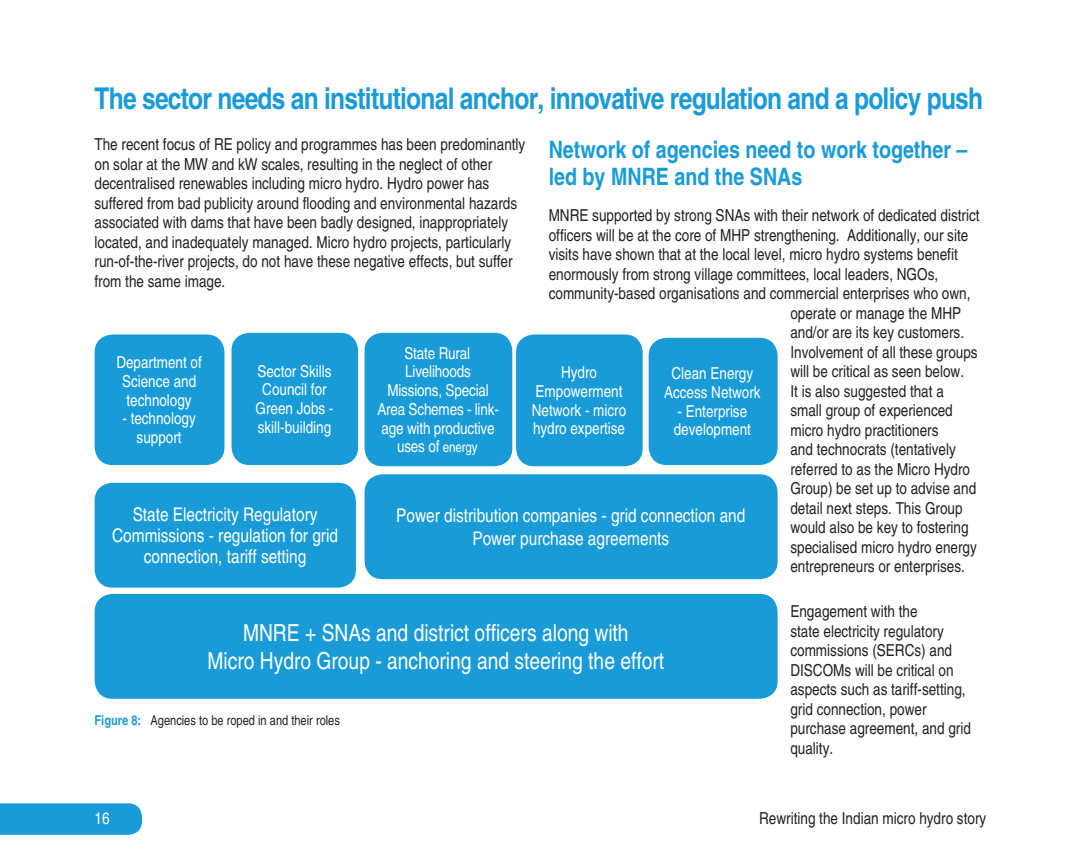
<style>
.page{position:relative;width:1080px;height:864px;background:#fff}
.page>*{position:absolute;margin:0;border:0;box-sizing:border-box;transform-origin:0 0}
.t1{font:700 30px "Helvetica Narrow OTF";letter-spacing:-.025em;color:#199bd8}
.t2{font:700 24px/27px "Helvetica Narrow OTF";color:#199bd8}
.t3{font:23.4px/28.2px "Helvetica Narrow OTF";color:#fff;text-align:center}
.t4{font:18.75px/21.1px "Helvetica Narrow OTF";color:#fff;text-align:center}
.t5{font:16.5px/19.5px "Helvetica Narrow OTF";color:#231f20}
.t6{font:16.5px/18.8px "Helvetica Narrow OTF";color:#fff;text-align:center}
.t7{font:13.5px "Helvetica Narrow OTF";color:#231f20}
.s1{font-size:14.1px}
.s2{font-weight:700;color:#199bd8}
</style>
<div class="page">
<svg style="left:0;top:803px;width:142px;height:32px;background:#209ed9"></svg>
<div style="left:95px;top:334px;width:130px;height:131px;background:#199bd8;border-radius:18px"></div>
<div style="left:95px;top:483px;width:261px;height:105px;background:#199bd8;border-radius:18px"></div>
<div style="left:365px;top:474px;width:413px;height:105px;background:#199bd8;border-radius:18px"></div>
<div style="left:95px;top:594px;width:683px;height:105px;background:#199bd8;border-radius:18px"></div>
<div style="left:232px;top:333px;width:126px;height:132px;background:#199bd8;border-radius:18px"></div>
<div style="left:365px;top:333px;width:147px;height:133px;background:#199bd8;border-radius:18px"></div>
<div style="left:516px;top:334px;width:127px;height:132px;background:#199bd8;border-radius:18px"></div>
<div style="left:649px;top:338px;width:129px;height:127px;background:#199bd8;border-radius:18px"></div>
<h1 class="t1" style="left:94px;top:80px;width:890px">The sector needs an institutional anchor, innovative regulation and a policy push</h1>
<p class="t5" style="left:94px;top:134px;width:432px">The recent focus of RE policy and programmes has been predominantly on solar at the MW and kW scales, resulting in the neglect of other decentralised renewables including micro hydro. Hydro power has suffered from bad publicity around flooding and environmental hazards associated with dams that have been badly designed, inappropriately located, and inadequately managed. Micro hydro projects, particularly run-of-the-river projects, do not have these negative effects, but suffer from the same image.</p>
<h2 class="t2" style="left:549px;top:135px;width:420px">Network of agencies need to work together – led by MNRE and the SNAs</h2>
<p class="t5" style="left:549px;top:205px;width:432px">MNRE supported by strong SNAs with their network of dedicated district</p>
<p class="t5" style="left:549px;top:225px;width:421px">officers will be at the core of MHP strengthening. Additionally, our site</p>
<p class="t5" style="left:549px;top:244px;width:411px">visits have shown that at the local level, micro hydro systems benefit</p>
<p class="t5" style="left:549px;top:264px;width:391px">enormously from strong village committees, local leaders, NGOs,</p>
<p class="t5" style="left:549px;top:283px;width:423px">community-based organisations and commercial enterprises who own,</p>
<p class="t5" style="left:790px;top:303px;width:172px">operate or manage the MHP</p>
<p class="t5" style="left:790px;top:322px;width:175px">and/or are its key customers.</p>
<p class="t5" style="left:790px;top:342px;width:189px">Involvement of all these groups</p>
<p class="t5" style="left:790px;top:361px;width:175px">will be critical as seen below.</p>
<p class="t5" style="left:790px;top:381px;width:155px">It is also suggested that a</p>
<p class="t5" style="left:790px;top:400px;width:164px">small group of experienced</p>
<p class="t5" style="left:790px;top:420px;width:150px">micro hydro practitioners</p>
<p class="t5" style="left:790px;top:439px;width:167px">and technocrats (tentatively</p>
<p class="t5" style="left:790px;top:459px;width:181px">referred to as the Micro Hydro</p>
<p class="t5" style="left:790px;top:478px;width:187px">Group) be set up to advise and</p>
<p class="t5" style="left:790px;top:498px;width:174px">detail next steps. This Group</p>
<p class="t5" style="left:790px;top:517px;width:180px">would also be key to fostering</p>
<p class="t5" style="left:790px;top:537px;width:188px">specialised micro hydro energy</p>
<p class="t5" style="left:790px;top:556px;width:176px">entrepreneurs or enterprises.</p>
<p class="t5" style="left:790px;top:601px;width:182px">Engagement with the<br>state electricity regulatory commissions (SERCs) and<br>DISCOMs will be critical on aspects such as tariff-setting, grid connection, power purchase agreement, and grid quality.</p>
<p class="t6" style="left:377px;top:343px;width:123px">State Rural<br>Livelihoods<br>Missions, Special<br>Area Schemes - link&shy;age with productive uses of <span class="s1">energy</span></p>
<p class="t6" style="left:116px;top:353px;width:87px">Department of<br>Science and technology</p>
<p class="t6" style="left:122px;top:409px;width:75px">- technology support</p>
<p class="t6" style="left:256px;top:361px;width:79px">Sector Skills<br>Council for<br>Green Jobs - skill-building</p>
<p class="t6" style="left:532px;top:363px;width:96px">Hydro<br>Empowerment<br>Network - micro hydro expertise</p>
<p class="t6" style="left:664px;top:364px;width:98px">Clean Energy<br>Access Network</p>
<p class="t6" style="left:674px;top:402px;width:79px;text-align:left">- Enterprise development</p>
<p class="t4" style="left:112px;top:504px;width:227px">State Electricity Regulatory<br>Commissions - regulation for grid connection, tariff setting</p>
<p class="t4" style="left:396px;top:503px;width:351px;line-height:23.4px">Power distribution companies - grid connection and<br>Power purchase agreements</p>
<h3 class="t3" style="left:207px;top:618px;width:458px">MNRE + SNAs and district officers along with<br>Micro Hydro Group - anchoring and steering the effort</h3>
<p class="t7" style="left:94px;top:713px;width:247px"><span class="s2">Figure 8:</span> Agencies to be roped in and their roles</p>
<p class="t6" style="left:95px;top:809px;width:17px">16</p>
<p class="t5" style="left:759px;top:809px;width:229px">Rewriting the Indian micro hydro story</p>
</div>
